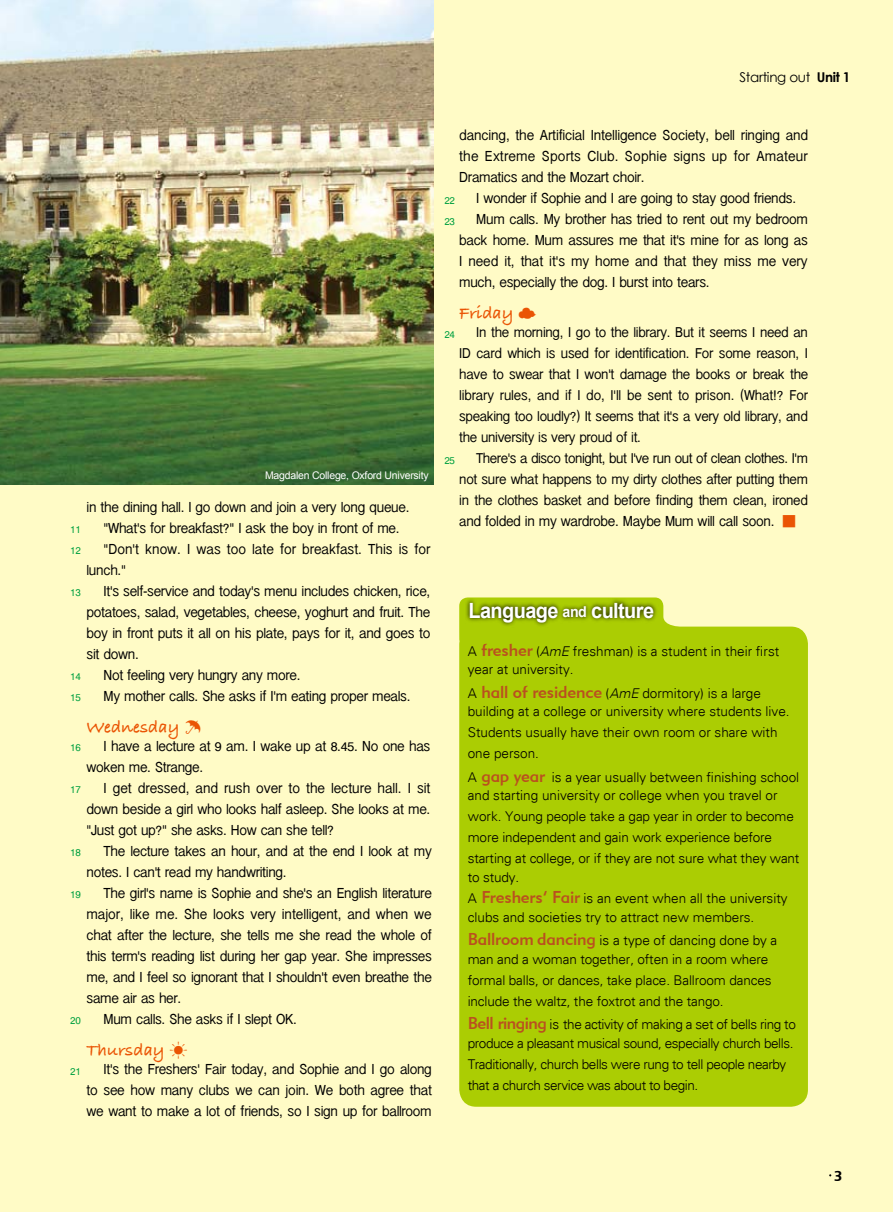
<style>
.page{position:relative;width:893px;height:1212px;background:#fffbc6}
.page>*{position:absolute;margin:0;border:0;box-sizing:border-box;transform-origin:0 0}
.t1{font:700 21px "Arial";letter-spacing:-.03em;color:#fff;scale:.95 1}
.t2{font:18px "Bradley Hand ITCTT Bold";color:#ea5404}
.t3{font:15.3px/21px "Inai Mathi";letter-spacing:-.02em;color:#000;text-align:justify}
.t4{font:15.3px "Inai Mathi";color:#000}
.t5{font:15px/21px "Inai Mathi";letter-spacing:-.02em;color:#000;text-align:justify}
.t6{font:300 13.5px/21px "Univers";letter-spacing:-.01em;color:#000}
.t7{font:300 13.5px/18.8px "Univers";letter-spacing:-.03em;color:#000}
.t8{font:13.5px "Century Gothic";letter-spacing:-.025em;color:#000}
.t9{font:12px/21px "Inai Mathi";letter-spacing:-.02em;color:#00a040}
.t10{font:10.5px "Arial";letter-spacing:-.02em;color:#fff}
.s1{font-weight:700}
.s2{font-family:"Koz Min Pro"}
.s3{font-size:15px}
.s4{font-family:"Koz Min Pro";color:#ea5404}
.s5{font-family:"Geometric 415 BT Medium A";font-weight:400;font-size:17.1px;color:#ba501f}
.s6{font-style:italic}
</style>
<div class="page">
<img style="left:0;top:0;width:433px;height:485px">
<div style="left:459px;top:597px;width:349px;height:510px;background:#abcd03"></div>
<svg style="left:465px;top:598px;width:194px;height:29px;background:#86a101"></svg>
<svg style="left:829px;top:1171px;width:12px;height:10px"></svg>
<p class="t8" style="left:739px;top:68px;width:112px">Starting out <span class="s1">Unit 1</span></p>
<p class="t10" style="left:265px;top:469px;width:165px">Magdalen College, Oxford University</p>
<p class="t3" style="left:87px;top:497px;width:324px">in the dining hall. I go down and join a very long queue.</p>
<p class="t3" style="left:104px;top:518px;width:298px">"What's for breakfast?" I ask the boy in front of me.</p>
<p class="t4" style="left:104px;top:541px;width:328px">"Don't know. I was too late for breakfast. This is for</p>
<p class="t3" style="left:87px;top:560px;width:41px">lunch."</p>
<p class="t3" style="left:104px;top:581px;width:328px">It's self-service and today's menu includes chicken, rice,</p>
<p class="t3" style="left:87px;top:602px;width:345px">potatoes, salad, vegetables, cheese, yoghurt and fruit. The</p>
<p class="t3" style="left:87px;top:623px;width:345px">boy in front puts it all on his plate, pays for it, and goes to</p>
<p class="t3" style="left:87px;top:644px;width:54px">sit down.</p>
<p class="t3" style="left:104px;top:665px;width:198px">Not feeling very hungry any more.</p>
<p class="t3" style="left:104px;top:686px;width:308px">My mother calls. She asks if I'm eating proper meals.</p>
<p class="t2" style="left:87px;top:716px;width:117px">Wednesday <span class="s2">☂</span></p>
<p class="t3" style="left:87px;top:736px;width:345px;text-indent:17px">I have a lecture at 9 am. I wake up at 8.45. No one has woken me. Strange.</p>
<p class="t3" style="left:87px;top:778px;width:345px;text-indent:17px">I get dressed, and rush over to the lecture hall. I sit down beside a girl who looks half asleep. She looks at me. "Just got up?" she asks. How can she tell?</p>
<p class="t3" style="left:87px;top:841px;width:347px;text-indent:17px">The lecture takes an hour, and at the end I look at my notes. I can't read my handwriting.</p>
<p class="t3" style="left:104px;top:883px;width:330px">The girl's name is Sophie and she's an English literature</p>
<p class="t3" style="left:87px;top:904px;width:347px">major, like me. She looks very intelligent, and when we</p>
<p class="t3" style="left:87px;top:925px;width:347px">chat after the lecture, she tells me she read the whole of</p>
<p class="t3" style="left:87px;top:946px;width:347px">this term's reading list during her gap year. She impresses</p>
<p class="t3" style="left:87px;top:967px;width:347px">me, and I feel so ignorant that I shouldn't even breathe the</p>
<p class="t3" style="left:87px;top:988px;width:96px">same air as her.</p>
<p class="t3" style="left:104px;top:1009px;width:195px">Mum calls. She asks if I slept OK.</p>
<p class="t2" style="left:87px;top:1039px;width:102px">Thursday <span class="s2">☀</span></p>
<p class="t3" style="left:87px;top:1059px;width:347px;text-indent:17px">It's the Freshers' Fair today, and Sophie and I go along to see how many clubs we can join. We both agree that we want to make a lot of friends, so I sign up for ballroom</p>
<p class="t9" style="left:70px;top:519px;width:12px">11<br>12</p>
<p class="t9" style="left:70px;top:582px;width:12px">13</p>
<p class="t9" style="left:70px;top:666px;width:12px">14<br>15</p>
<p class="t9" style="left:70px;top:737px;width:12px">16</p>
<p class="t9" style="left:70px;top:779px;width:12px">17</p>
<p class="t9" style="left:70px;top:842px;width:12px">18</p>
<p class="t9" style="left:70px;top:884px;width:12px">19</p>
<p class="t9" style="left:70px;top:1010px;width:12px">20</p>
<p class="t9" style="left:70px;top:1061px;width:12px">21</p>
<p class="t3" style="left:459px;top:125px;width:350px">dancing, the Artificial Intelligence Society, bell ringing and the Extreme Sports Club. Sophie signs up for Amateur Dramatics and the Mozart choir.</p>
<p class="t3" style="left:476px;top:188px;width:321px">I wonder if Sophie and I are going to stay good friends.</p>
<p class="t3" style="left:476px;top:209px;width:333px">Mum calls. My brother has tried to rent out my bedroom</p>
<p class="t3" style="left:459px;top:230px;width:350px">back home. Mum assures me that it's mine for as long as</p>
<p class="t3" style="left:459px;top:251px;width:350px">I need it, that it's my home and that they miss me very</p>
<p class="t3" style="left:459px;top:272px;width:252px">much, especially the dog. I burst into tears.</p>
<p class="t2" style="left:459px;top:302px;width:79px">Friday <span class="s2">☁</span></p>
<p class="t5" style="left:459px;top:322px;width:350px;text-indent:17px">In the morning, I go to the library. But it seems I need an ID card which is used for identification. For some reason, I have to swear that I won't damage the books or break the library rules, and if I do, I'll be sent to prison. (What!? For speaking too loudly?) It seems that it's a very old library, and the university is very proud of it.</p>
<p class="t5" style="left:459px;top:448px;width:350px;text-indent:17px">There's a disco tonight, but I've run out of clean clothes. I'm not sure what happens to my dirty clothes after putting them in the clothes basket and before finding them clean, ironed</p>
<p class="t3" style="left:459px;top:511px;width:339px"><span class="s3">a</span>nd folded in my wardrobe. Maybe Mum will call soon. <span class="s4">■</span></p>
<p class="t9" style="left:444px;top:190px;width:12px">22<br>23</p>
<p class="t9" style="left:444px;top:324px;width:12px">24</p>
<p class="t9" style="left:444px;top:450px;width:12px">25</p>
<h1 class="t1" style="left:468px;top:598px;width:197px">Language <span class="s3">and</span> culture</h1>
<p class="t6" style="left:468px;top:641px;width:313px;line-height:18.8px">A <span class="s5">fresher</span> (<span class="s6">AmE</span> freshman) is a student in their first year at university.</p>
<p class="t6" style="left:468px;top:683px;width:323px;line-height:18.8px">A <span class="s5">hall of residence</span> (<span class="s6">AmE</span> dormitory) is a large building at a college or university where students live.</p>
<p class="t6" style="left:468px;top:722px;width:311px">Students usually have their own room or share with one person.</p>
<p class="t6" style="left:468px;top:767px;width:333px;line-height:18.8px">A <span class="s5">gap year</span> is a year usually between finishing school and starting university or college when you travel or</p>
<p class="t6" style="left:468px;top:806px;width:333px">work. Young people take a gap year in order to become more independent and gain work experience before starting at college, or if they are not sure what they want</p>
<p class="t6" style="left:468px;top:867px;width:321px">to study.<br>A <span class="s5">Freshers’ Fair</span> is an event when all the university</p>
<p class="t6" style="left:468px;top:905px;width:311px;line-height:23.2px">clubs and societies try to attract new members.<br><span class="s5">Ballroom dancing</span> is a type of dancing done by a</p>
<p class="t6" style="left:468px;top:948px;width:305px">man and a woman together, often in a room where formal balls, or dances, take place. Ballroom dances include the waltz, the foxtrot and the tango.</p>
<p class="t7" style="left:468px;top:1015px;width:330px"><span class="s5">Bell ringing</span> is the activity of making a set of bells ring to produce a pleasant musical sound, especially church bells.</p>
<p class="t7" style="left:468px;top:1053px;width:320px;line-height:21px">Traditionally, church bells were rung to tell people nearby that a church service was about to begin.</p>
</div>
